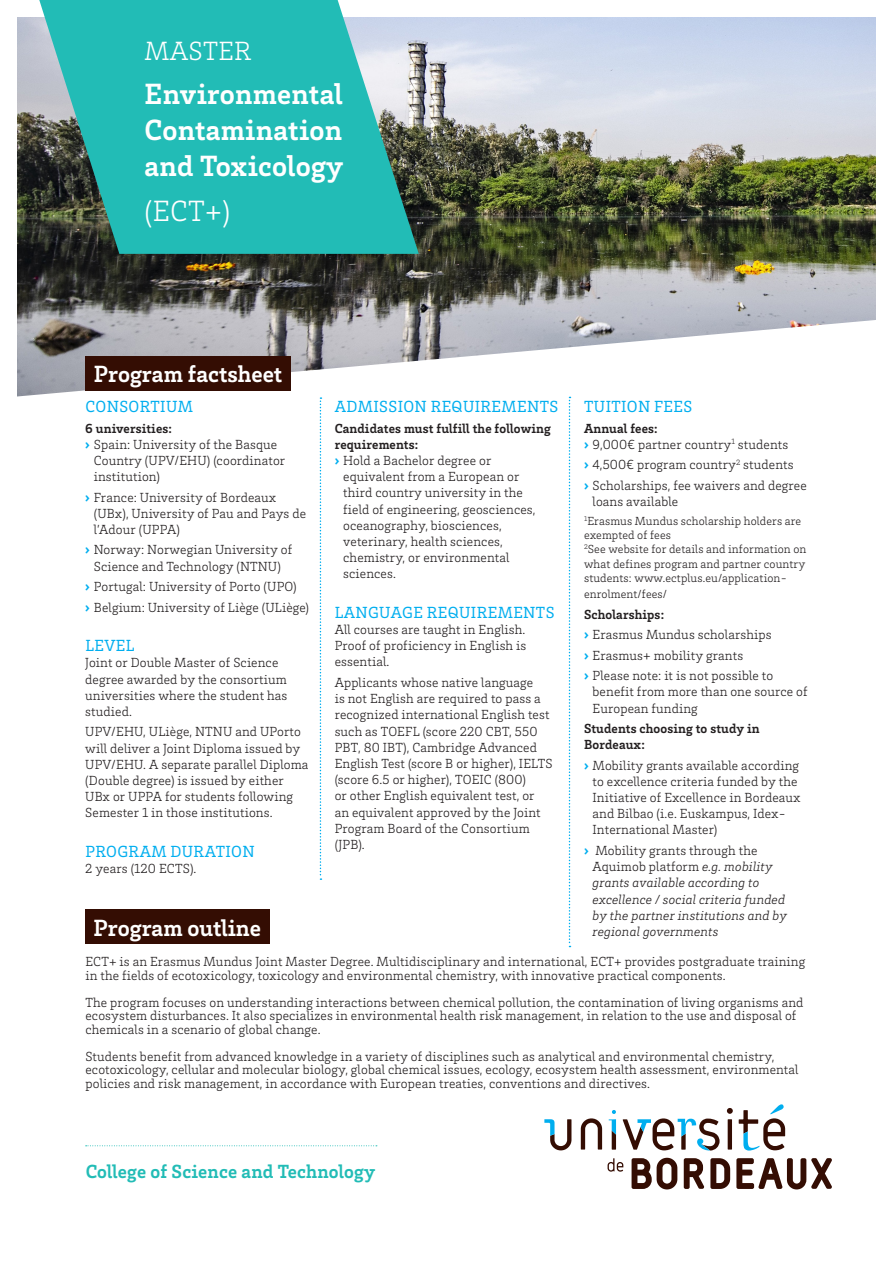
<style>
.page{position:relative;width:893px;height:1263px;background:#fff}
.page>*{position:absolute;margin:0;border:0;box-sizing:border-box;transform-origin:0 0}
.t1{font:700 30px/36px "Brix Slab";letter-spacing:.01em;color:#fff;text-align:justify}
.t2{font:300 30px "Brix Slab";color:#fff}
.t3{font:300 27px "Brix Slab";letter-spacing:.01em;color:#fff}
.t4{font:700 24px "Brix Slab";color:#fff}
._00_Titre_Mention{font:700 19.5px "Brix Slab";letter-spacing:.01em;color:#22bcb6}
.P02_03_04_Titre_Bleu{font:16.5px "Brix Slab";letter-spacing:.025em;color:#00aeef}
.P02_03_04_Texte_Ligh{font:300 13.5px/16.2px "Brix Slab";letter-spacing:.01em;color:#231f20}
.t5{font:italic 300 13.5px/16.2px "Brix Slab";letter-spacing:.01em;color:#231f20}
.Soustitre{font:700 13.5px/16.2px "Brix Slab";letter-spacing:.01em;color:#231f20}
.P02_03_04TXT_Liste_C{font:700 13.5px/16.2px "Brix Slab";letter-spacing:.01em;color:#231f20}
.P02_03_04_Titre_Bleu-2{font:300 13.5px "Brix Slab";letter-spacing:.01em;color:#231f20}
.P02_03_04TXT_Liste_C-2{font:300 12px/14.4px "Brix Slab";letter-spacing:.01em;color:#231f20}
.s1{font-weight:900;color:#00aeef}
.s2{font-weight:900;font-style:normal;color:#00aeef}
.s3{font-style:normal}
</style>
<div class="page">
<img style="left:17px;top:17px;width:859px;height:379px">
<div style="left:85px;top:356px;width:206px;height:34px;background:#340d03"></div>
<svg style="left:320px;top:397px;width:1px;height:483px"></svg>
<svg style="left:569px;top:397px;width:1px;height:550px"></svg>
<svg style="left:39px;top:0;width:380px;height:254px;background:#37b1ac"></svg>
<div style="left:85px;top:910px;width:184px;height:34px;background:#340d03"></div>
<svg style="left:86px;top:1145px;width:291px;height:1px"></svg>
<svg style="left:581px;top:1118px;width:21px;height:31px"></svg>
<svg style="left:727px;top:1108px;width:6px;height:41px"></svg>
<svg style="left:544px;top:1119px;width:27px;height:31px"></svg>
<svg style="left:609px;top:1110px;width:7px;height:40px"></svg>
<svg style="left:623px;top:1118px;width:97px;height:32px"></svg>
<svg style="left:739px;top:1104px;width:46px;height:46px"></svg>
<svg style="left:632px;top:1158px;width:45px;height:31px"></svg>
<svg style="left:710px;top:1158px;width:20px;height:31px"></svg>
<svg style="left:736px;top:1158px;width:96px;height:31px"></svg>
<svg style="left:684px;top:1158px;width:20px;height:31px"></svg>
<svg style="left:608px;top:1158px;width:15px;height:14px"></svg>
<p class="t3" style="left:145px;top:34px;width:108px">MASTER</p>
<p class="t1" style="left:145px;top:75px;width:200px">Environmental Contamination and Toxicology</p>
<p class="t2" style="left:145px;top:192px;width:87px">(ECT+)</p>
<p class="t4" style="left:94px;top:358px;width:190px">Program factsheet</p>
<p class="P02_03_04_Titre_Bleu" style="left:85px;top:396px;width:109px">CONSORTIUM</p>
<p class="Soustitre" style="left:85px;top:419px;width:88px">6 universities:</p>
<p class="P02_03_04_Texte_Ligh" style="left:94px;top:436px;width:193px;text-indent:-9px"><span class="s1">›</span> Spain: University of the Basque<br>Country (UPV/EHU) (coordinator institution)</p>
<p class="P02_03_04_Texte_Ligh" style="left:94px;top:488px;width:214px;text-indent:-9px"><span class="s1">›</span> France: University of Bordeaux (UBx), University of Pau and Pays de l’Adour (UPPA)</p>
<p class="P02_03_04_Texte_Ligh" style="left:85px;top:541px;width:209px;text-align:center"><span class="s1">›</span> Norway: Norwegian University of<br>Science and Technology (NTNU)</p>
<p class="P02_03_04_Texte_Ligh" style="left:85px;top:578px;width:213px"><span class="s1">›</span> Portugal: University of Porto (UPO)</p>
<p class="P02_03_04_Texte_Ligh" style="left:85px;top:598px;width:225px"><span class="s1">›</span> Belgium: University of Liège (ULiège)</p>
<p class="P02_03_04_Titre_Bleu" style="left:85px;top:635px;width:51px">LEVEL</p>
<p class="P02_03_04_Texte_Ligh" style="left:85px;top:654px;width:204px">Joint or Double Master of Science degree awarded by the consortium universities where the student has studied.</p>
<p class="P02_03_04_Texte_Ligh" style="left:85px;top:723px;width:225px">UPV/EHU, ULiège, NTNU and UPorto will deliver a Joint Diploma issued by UPV/EHU. A separate parallel Diploma (Double degree) is issued by either UBx or UPPA for students following Semester 1 in those institutions.</p>
<p class="P02_03_04_Titre_Bleu" style="left:85px;top:841px;width:171px">PROGRAM DURATION</p>
<p class="P02_03_04_Titre_Bleu-2" style="left:85px;top:860px;width:113px">2 years (120 ECTS).</p>
<p class="t4" style="left:94px;top:912px;width:169px">Program outline</p>
<p class="P02_03_04_Titre_Bleu" style="left:335px;top:396px;width:225px">ADMISSION REQUIREMENTS</p>
<p class="Soustitre" style="left:335px;top:419px;width:218px">Candidates must fulfill the following requirements:</p>
<p class="P02_03_04_Texte_Ligh" style="left:343px;top:452px;width:194px;text-indent:-9px"><span class="s1">›</span> Hold a Bachelor degree or equivalent from a European or third country university in the field of engineering, geosciences, oceanography, biosciences, veterinary, health sciences, chemistry, or environmental sciences.</p>
<p class="P02_03_04_Titre_Bleu" style="left:335px;top:602px;width:221px">LANGUAGE REQUIREMENTS</p>
<p class="P02_03_04_Texte_Ligh" style="left:335px;top:621px;width:193px;text-align:justify">All courses are taught in English.<br>Proof of proficiency in English is essential.</p>
<p class="P02_03_04_Texte_Ligh" style="left:335px;top:674px;width:219px">Applicants whose native language<br>is not English are required to pass a recognized international English test such as TOEFL (score 220 CBT, 550<br>PBT, 80 IBT), Cambridge Advanced<br>English Test (score B or higher), IELTS (score 6.5 or higher), TOEIC (800)<br>or other English equivalent test, or<br>an equivalent approved by the Joint<br>Program Board of the Consortium (JPB).</p>
<p class="P02_03_04_Titre_Bleu" style="left:584px;top:396px;width:110px">TUITION FEES</p>
<p class="Soustitre" style="left:584px;top:419px;width:75px">Annual fees:</p>
<p class="P02_03_04_Texte_Ligh" style="left:584px;top:436px;width:206px"><span class="s1">›</span> 9,000€ partner country<sup>1</sup> students</p>
<p class="P02_03_04_Texte_Ligh" style="left:584px;top:456px;width:211px"><span class="s1">›</span> 4,500€ program country<sup>2</sup> students</p>
<p class="P02_03_04_Texte_Ligh" style="left:593px;top:476px;width:216px;text-indent:-9px"><span class="s1">›</span> Scholarships, fee waivers and degree loans available</p>
<p class="P02_03_04TXT_Liste_C-2" style="left:584px;top:513px;width:224px"><sup>1</sup>Erasmus Mundus scholarship holders are exempted of fees<br><sup>2</sup>See website for details and information on what defines program and partner country students: www.ectplus.eu/application-</p>
<p class="P02_03_04TXT_Liste_C-2" style="left:584px;top:587px;width:84px">enrolment/fees/</p>
<p class="P02_03_04TXT_Liste_C" style="left:584px;top:605px;width:82px">Scholarships:</p>
<p class="P02_03_04_Texte_Ligh" style="left:584px;top:626px;width:189px"><span class="s1">›</span> Erasmus Mundus scholarships</p>
<p class="P02_03_04_Texte_Ligh" style="left:584px;top:646px;width:161px"><span class="s1">›</span> Erasmus+ mobility grants</p>
<p class="P02_03_04_Texte_Ligh" style="left:593px;top:667px;width:217px;text-indent:-9px"><span class="s1">›</span> Please note: it is not possible to benefit from more than one source of<br>European funding</p>
<p class="P02_03_04TXT_Liste_C" style="left:584px;top:720px;width:177px">Students choosing to study in<br>Bordeaux:</p>
<p class="P02_03_04_Texte_Ligh" style="left:593px;top:756px;width:210px;text-indent:-9px"><span class="s1">›</span> Mobility grants available according to excellence criteria funded by the Initiative of Excellence in Bordeaux and Bilbao (i.e. Euskampus, Idex-International Master)</p>
<p class="t5" style="left:593px;top:841px;width:196px;text-indent:-9px"><span class="s2">›</span> <span class="s3">Mobility grants through the<br>Aquimob platform</span> e.g. mobility grants available according to excellence / social criteria funded by the partner institutions and by regional governments</p>
<p class="P02_03_04_Texte_Ligh" style="left:85px;top:954px;width:721px;line-height:13.5px">ECT+ is an Erasmus Mundus Joint Master Degree. Multidisciplinary and international, ECT+ provides postgraduate training in the fields of ecotoxicology, toxicology and environmental chemistry, with innovative practical components.</p>
<p class="P02_03_04_Texte_Ligh" style="left:85px;top:995px;width:719px;line-height:13.5px">The program focuses on understanding interactions between chemical pollution, the contamination of living organisms and ecosystem disturbances. It also specializes in environmental health risk management, in relation to the use and disposal of chemicals in a scenario of global change.</p>
<p class="P02_03_04_Texte_Ligh" style="left:85px;top:1049px;width:715px;line-height:13.5px">Students benefit from advanced knowledge in a variety of disciplines such as analytical and environmental chemistry, ecotoxicology, cellular and molecular biology, global chemical issues, ecology, ecosystem health assessment, environmental policies and risk management, in accordance with European treaties, conventions and directives.</p>
<p class="_00_Titre_Mention" style="left:86px;top:1158px;width:291px">College of Science and Technology</p>
</div>
